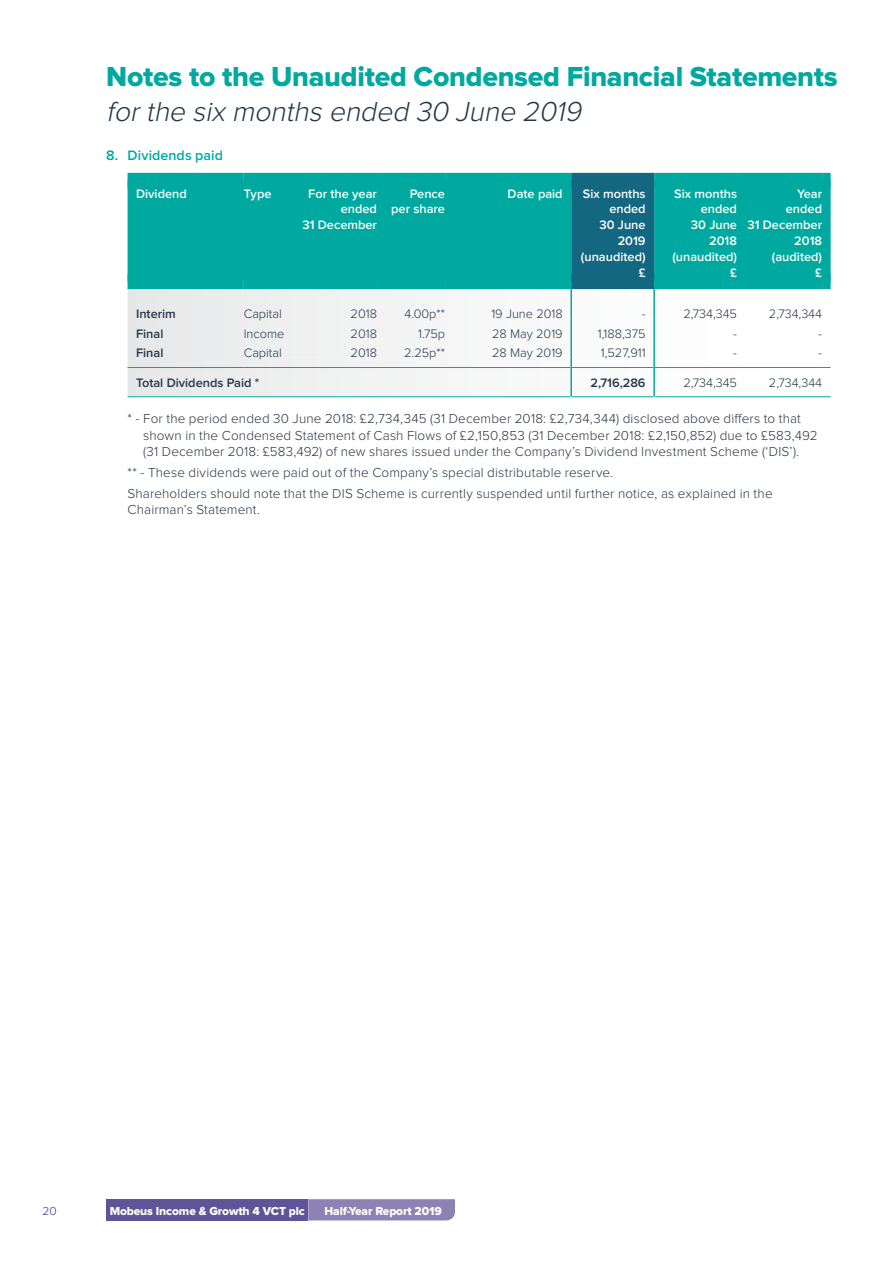
<style>
.page{position:relative;width:893px;height:1263px;background:#fff}
.page>*{position:absolute;margin:0;border:0;box-sizing:border-box;transform-origin:0 0}
.t1{font:28.5px "Proxima Nova Extrabld";letter-spacing:-.01em;color:#00a9a0}
.t2{font:italic 300 28.5px "Proxima Nova";color:#263746}
.t3{font:600 14.25px "Proxima Nova";letter-spacing:.005em;color:#00a9a0}
.t4{font:300 13.5px/16.5px "Proxima Nova";letter-spacing:.01em;color:#263746}
.t5{font:600 12.75px/15.8px "Proxima Nova";color:#fff;text-align:right}
.t6{font:300 12.75px "Proxima Nova";color:#263746}
.t7{font:600 12.75px "Proxima Nova";color:#263746}
.t8{font:12px "Proxima Nova Extrabld";letter-spacing:-.01em;color:#fff}
.t9{font:300 12px "Proxima Nova";color:#482f91}
</style>
<div class="page">
<div style="left:106px;top:1199px;width:202px;height:21px;background:#5f5497"></div>
<div style="left:308px;top:1199px;width:147px;height:21px;background:#8c82b3"></div>
<div style="left:128px;top:188px;width:703px;height:86px;background:#00a9a0"></div>
<div style="left:571px;top:188px;width:83px;height:86px;background:#146780"></div>
<div style="left:128px;top:289px;width:298px;height:107px;background:#eaebec"></div>
<svg style="left:244px;top:289px;width:587px;height:98px"></svg>
<div style="left:128px;top:173px;width:116px;height:15px;background:#00a9a0"></div>
<div style="left:244px;top:173px;width:48px;height:15px;background:#00a9a0"></div>
<div style="left:292px;top:173px;width:85px;height:15px;background:#00a9a0"></div>
<div style="left:377px;top:173px;width:68px;height:15px;background:#00a9a0"></div>
<div style="left:445px;top:173px;width:126px;height:15px;background:#00a9a0"></div>
<div style="left:654px;top:173px;width:83px;height:15px;background:#00a9a0"></div>
<div style="left:737px;top:173px;width:85px;height:15px;background:#00a9a0"></div>
<div style="left:822px;top:173px;width:9px;height:15px;background:#00a9a0"></div>
<div style="left:128px;top:274px;width:116px;height:15px;background:#00a9a0"></div>
<div style="left:244px;top:274px;width:48px;height:15px;background:#00a9a0"></div>
<div style="left:292px;top:274px;width:85px;height:15px;background:#00a9a0"></div>
<div style="left:377px;top:274px;width:68px;height:15px;background:#00a9a0"></div>
<div style="left:445px;top:274px;width:126px;height:15px;background:#00a9a0"></div>
<div style="left:654px;top:274px;width:83px;height:15px;background:#00a9a0"></div>
<div style="left:737px;top:274px;width:85px;height:15px;background:#00a9a0"></div>
<div style="left:822px;top:274px;width:9px;height:15px;background:#00a9a0"></div>
<div style="left:571px;top:173px;width:83px;height:15px;background:#146780"></div>
<div style="left:571px;top:274px;width:83px;height:15px;background:#146780"></div>
<svg style="left:570px;top:289px;width:2px;height:29px"></svg>
<svg style="left:653px;top:289px;width:2px;height:29px"></svg>
<hr style="left:570px;top:318px;width:2px;height:20px;background:#00a9a0">
<hr style="left:653px;top:318px;width:2px;height:20px;background:#00a9a0">
<svg style="left:570px;top:338px;width:2px;height:29px"></svg>
<svg style="left:653px;top:338px;width:2px;height:29px"></svg>
<hr style="left:570px;top:367px;width:2px;height:20px;background:#00a9a0">
<hr style="left:653px;top:367px;width:2px;height:20px;background:#00a9a0">
<svg style="left:570px;top:387px;width:2px;height:9px"></svg>
<svg style="left:653px;top:387px;width:2px;height:9px"></svg>
<hr style="left:128px;top:367px;width:116px;height:1px;background:#00a9a0">
<hr style="left:244px;top:367px;width:48px;height:1px;background:#00a9a0">
<hr style="left:292px;top:367px;width:85px;height:1px;background:#00a9a0">
<hr style="left:377px;top:367px;width:68px;height:1px;background:#00a9a0">
<hr style="left:445px;top:367px;width:125px;height:1px;background:#00a9a0">
<hr style="left:572px;top:367px;width:81px;height:1px;background:#00a9a0">
<hr style="left:655px;top:367px;width:82px;height:1px;background:#00a9a0">
<hr style="left:737px;top:367px;width:85px;height:1px;background:#00a9a0">
<hr style="left:128px;top:396px;width:116px;height:1px;background:#00a9a0">
<hr style="left:244px;top:396px;width:48px;height:1px;background:#00a9a0">
<hr style="left:292px;top:396px;width:85px;height:1px;background:#00a9a0">
<hr style="left:377px;top:396px;width:68px;height:1px;background:#00a9a0">
<hr style="left:445px;top:396px;width:125px;height:1px;background:#00a9a0">
<hr style="left:572px;top:396px;width:81px;height:1px;background:#00a9a0">
<hr style="left:655px;top:396px;width:82px;height:1px;background:#00a9a0">
<hr style="left:737px;top:396px;width:85px;height:1px;background:#00a9a0">
<h1 class="t1" style="left:106px;top:64px;width:733px">Notes to the Unaudited Condensed Financial Statements</h1>
<h1 class="t2" style="left:106px;top:98px;width:482px">forthe six months ended 30 June 2019</h1>
<p class="t3" style="left:106px;top:149px;width:118px">8. Dividends paid</p>
<p class="t5" style="left:136px;top:186px;width:52px">Dividend</p>
<p class="t5" style="left:244px;top:186px;width:29px">Type</p>
<p class="t5" style="left:302px;top:186px;width:76px">For the year ended<br>31 December</p>
<p class="t5" style="left:391px;top:186px;width:55px">Pence per share</p>
<p class="t5" style="left:508px;top:186px;width:57px">Date paid</p>
<p class="t5" style="left:581px;top:186px;width:66px">Six months ended<br>30 June<br>2019 (unaudited)</p>
<p class="t5" style="left:672px;top:186px;width:66px">Six months ended<br>30 June<br>2018 (unaudited)</p>
<p class="t5" style="left:747px;top:186px;width:76px">Year<br>ended<br>31 December<br>2018 (audited)</p>
<p class="t5" style="left:639px;top:265px;width:8px">£</p>
<p class="t5" style="left:730px;top:265px;width:8px">£</p>
<p class="t5" style="left:815px;top:265px;width:8px">£</p>
<p class="t7" style="left:136px;top:308px;width:41px">Interim</p>
<p class="t6" style="left:244px;top:308px;width:40px">Capital</p>
<p class="t6" style="left:351px;top:308px;width:28px">2018</p>
<p class="t6" style="left:405px;top:308px;width:42px">4.00p**</p>
<p class="t6" style="left:491px;top:308px;width:73px">19 June 2018</p>
<p class="t6" style="left:642px;top:308px;width:5px">-</p>
<p class="t6" style="left:683px;top:308px;width:55px">2,734,345</p>
<p class="t6" style="left:769px;top:308px;width:55px">2,734,344</p>
<p class="t7" style="left:136px;top:328px;width:29px">Final</p>
<p class="t6" style="left:244px;top:328px;width:42px">Income</p>
<p class="t6" style="left:351px;top:328px;width:28px">2018</p>
<p class="t6" style="left:418px;top:328px;width:28px">1.75p</p>
<p class="t6" style="left:492px;top:328px;width:72px">28 May 2019</p>
<p class="t6" style="left:598px;top:328px;width:49px">1,188,375</p>
<p class="t6" style="left:733px;top:328px;width:5px">-</p>
<p class="t6" style="left:818px;top:328px;width:5px">-</p>
<p class="t7" style="left:136px;top:347px;width:29px">Final</p>
<p class="t6" style="left:244px;top:347px;width:40px">Capital</p>
<p class="t6" style="left:351px;top:347px;width:28px">2018</p>
<p class="t6" style="left:404px;top:347px;width:42px">2.25p**</p>
<p class="t6" style="left:492px;top:347px;width:72px">28 May 2019</p>
<p class="t6" style="left:601px;top:347px;width:46px">1,527,911</p>
<p class="t6" style="left:733px;top:347px;width:5px">-</p>
<p class="t6" style="left:818px;top:347px;width:5px">-</p>
<p class="t7" style="left:136px;top:377px;width:125px">Total Dividends Paid *</p>
<p class="t7" style="left:591px;top:377px;width:57px">2,716,286</p>
<p class="t6" style="left:683px;top:377px;width:55px">2,734,345</p>
<p class="t6" style="left:769px;top:377px;width:55px">2,734,344</p>
<p class="t4" style="left:143px;top:411px;width:676px;text-indent:-16px">* - For the period ended 30 June 2018: £2,734,345 (31 December 2018: £2,734,344) disclosed above differs to that shown in the Condensed Statement of Cash Flows of £2,150,853 (31 December 2018: £2,150,852) due to £583,492 (31 December 2018: £583,492) of new shares issued under the Company’s Dividend Investment Scheme (‘DIS’).</p>
<p class="t4" style="left:128px;top:463px;width:647px;line-height:20.7px">** - These dividends were paid out of the Company’s special distributable reserve.<br>Shareholders should note that the DIS Scheme is currently suspended until further notice, as explained in the</p>
<p class="t4" style="left:128px;top:502px;width:134px">Chairman’s Statement.</p>
<p class="t9" style="left:43px;top:1205px;width:16px">20</p>
<p class="t8" style="left:110px;top:1205px;width:197px">Mobeus Income &amp; Growth 4 VCT plc</p>
<p class="t8" style="left:324px;top:1205px;width:119px">Half-Year Report 2019</p>
</div>
